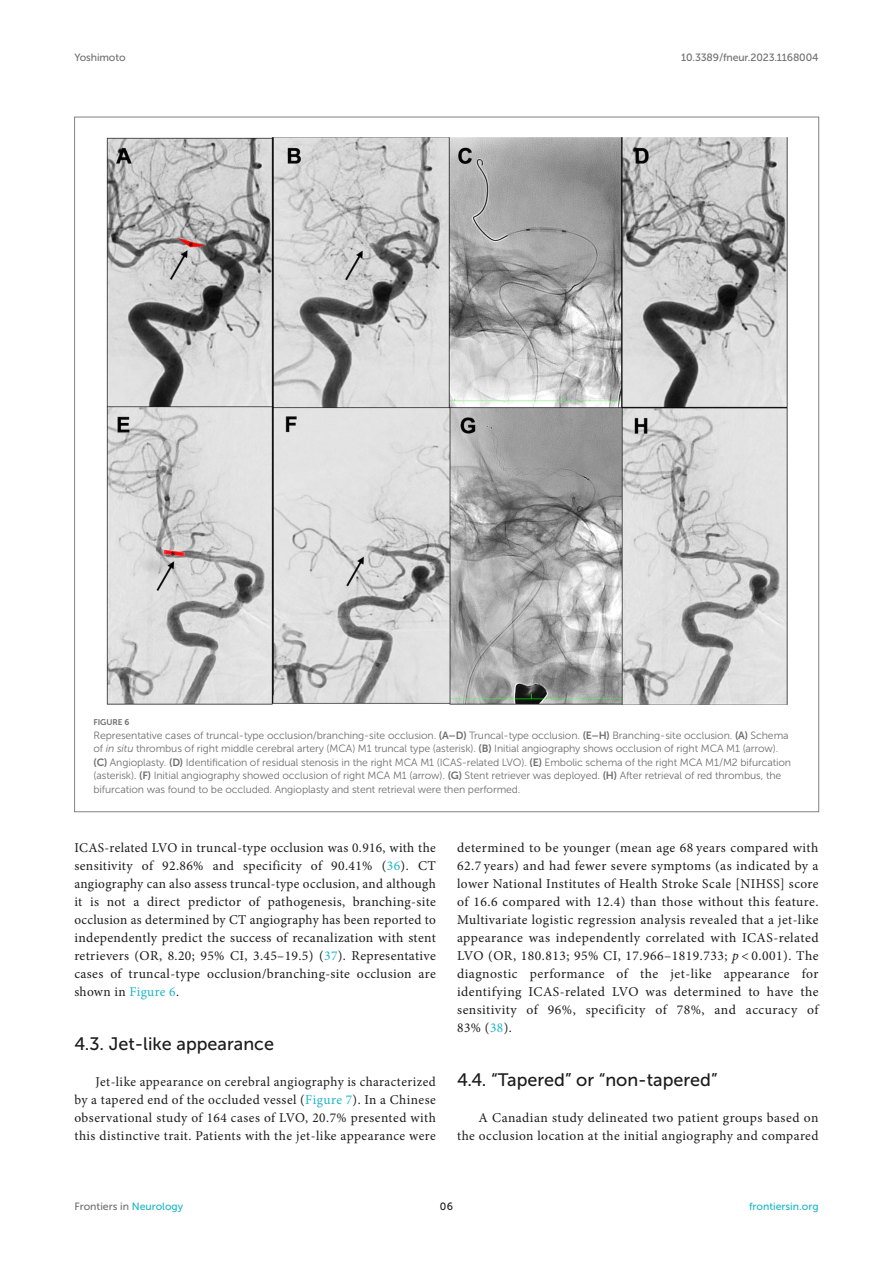
<style>
.page{position:relative;width:893px;height:1263px;background:#fff}
.page>*{position:absolute;margin:0;border:0;box-sizing:border-box;transform-origin:0 0}
.HEAD_2{font:18px "Museo Sans 500";color:#1b1c1b}
.TEXT_FLUSH{font:13.5px/18px "Minion Pro";letter-spacing:.03em;color:#1b1c1b;text-align:justify}
.FIG_LEG{font:10.5px/13.5px "Museo Sans 300";letter-spacing:-.01em;color:#706f70}
.t1{font:10.5px "Museo Sans 500";letter-spacing:-.015em;color:#706f70}
.t2{font:10.5px "Museo Sans 500";color:#1db5c3}
.t3{font:10.5px "Museo Sans 500";color:#1b1c1b}
.FIG_HD{font:8.25px "Museo Sans 700";letter-spacing:-.01em;color:#706f70}
.s1{font-family:"Museo Sans 700"}
.s2{font-style:italic}
.s3{color:#1db5c3}
</style>
<div class="page">
<img style="left:106px;top:137px;width:682px;height:568px">
<p class="t1" style="left:74px;top:51px;width:53px">Yoshimoto</p>
<p class="t1" style="left:681px;top:51px;width:139px">10.3389/fneur.2023.1168004</p>
<p class="FIG_HD" style="left:94px;top:718px;width:37px">FIGURE 6</p>
<p class="FIG_LEG" style="left:94px;top:728px;width:699px">Representative cases of truncal-type occlusion/branching-site occlusion. <span class="s1">(A–D)</span> Truncal-type occlusion. <span class="s1">(E–H)</span> Branching-site occlusion. <span class="s1">(A)</span> Schema of <span class="s2">in situ</span> thrombus of right middle cerebral artery (MCA) M1 truncal type (asterisk). <span class="s1">(B)</span> Initial angiography shows occlusion of right MCA M1 (arrow). <span class="s1">(C)</span> Angioplasty. <span class="s1">(D)</span> Identification of residual stenosis in the right MCA M1 (ICAS-related LVO). <span class="s1">(E)</span> Embolic schema of the right MCA M1/M2 bifurcation (asterisk). <span class="s1">(F)</span> Initial angiography showed occlusion of right MCA M1 (arrow). <span class="s1">(G)</span> Stent retriever was deployed. <span class="s1">(H)</span> After retrieval of red thrombus, the bifurcation was found to be occluded. Angioplasty and stent retrieval were then performed.</p>
<p class="TEXT_FLUSH" style="left:74px;top:839px;width:363px">ICAS-related LVO in truncal-type occlusion was 0.916, with the sensitivity of 92.86% and specificity of 90.41% (<span class="s3">36</span>). CT angiography can also assess truncal-type occlusion, and although it is not a direct predictor of pathogenesis, branching-site occlusion as determined by CT angiography has been reported to independently predict the success of recanalization with stent retrievers (OR, 8.20; 95% CI, 3.45–19.5) (<span class="s3">37</span>). Representative cases of truncal-type occlusion/branching-site occlusion are shown in <span class="s3">Figure 6</span>.</p>
<p class="HEAD_2" style="left:74px;top:1034px;width:201px">4.3. Jet-like appearance</p>
<p class="TEXT_FLUSH" style="left:74px;top:1073px;width:363px;text-indent:21px">Jet-like appearance on cerebral angiography is characterized by a tapered end of the occluded vessel (<span class="s3">Figure 7</span>). In a Chinese observational study of 164 cases of LVO, 20.7% presented with this distinctive trait. Patients with the jet-like appearance were</p>
<p class="TEXT_FLUSH" style="left:457px;top:839px;width:363px">determined to be younger (mean age 68 years compared with 62.7 years) and had fewer severe symptoms (as indicated by a lower National Institutes of Health Stroke Scale [NIHSS] score of 16.6 compared with 12.4) than those without this feature.<br>Multivariate logistic regression analysis revealed that a jet-like appearance was independently correlated with ICAS-related LVO (OR, 180.813; 95% CI, 17.966–1819.733; <span class="s2">p</span> &lt; 0.001). The diagnostic performance of the jet-like appearance for identifying ICAS-related LVO was determined to have the sensitivity of 96%, specificity of 78%, and accuracy of 83% (<span class="s3">38</span>).</p>
<p class="HEAD_2" style="left:457px;top:1070px;width:262px">4.4. “Tapered” or “non-tapered”</p>
<p class="TEXT_FLUSH" style="left:457px;top:1109px;width:363px;text-align:right">A Canadian study delineated two patient groups based on<br>the occlusion location at the initial angiography and compared</p>
<p class="t1" style="left:74px;top:1200px;width:110px">Frontiers in <span class="s3">Neurology</span></p>
<p class="t3" style="left:440px;top:1200px;width:15px">06</p>
<p class="t2" style="left:749px;top:1200px;width:71px">frontiersin.org</p>
</div>
